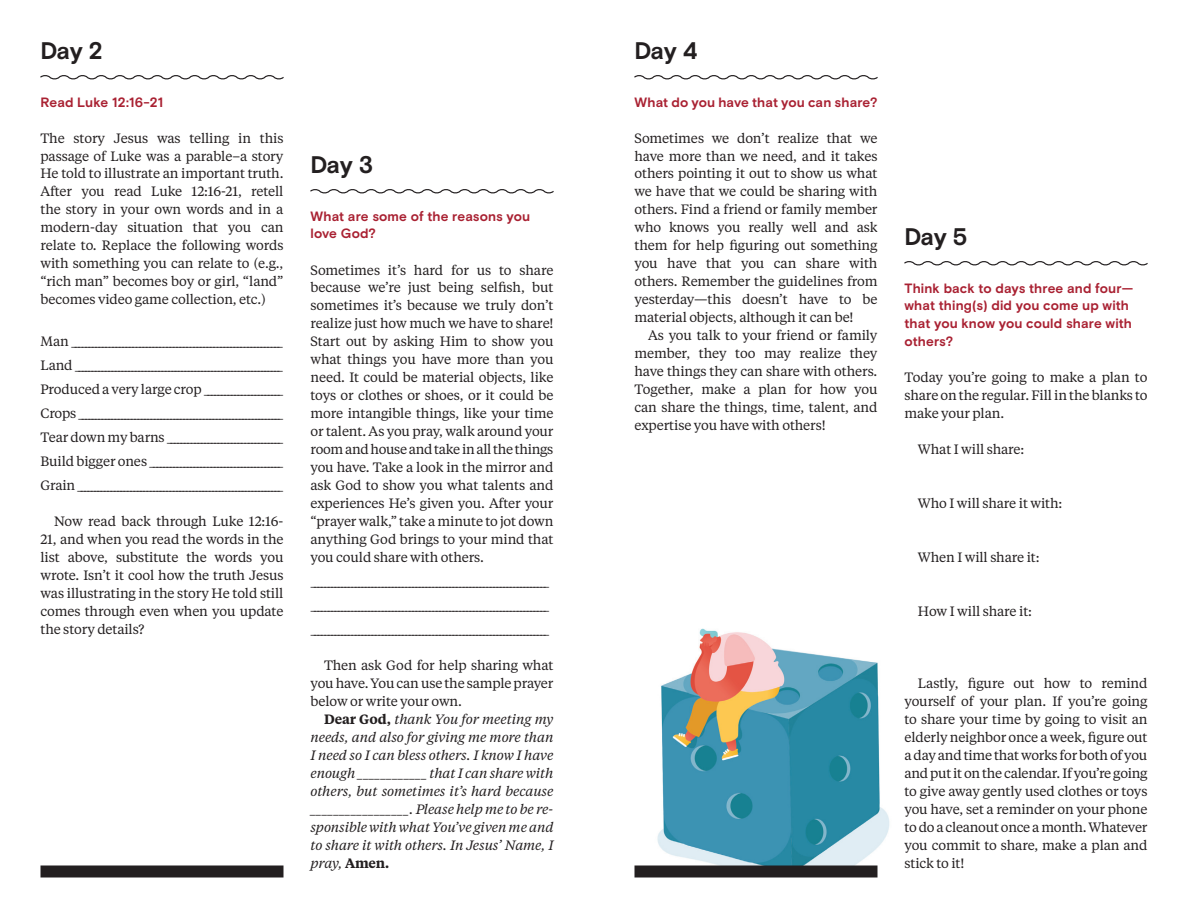
<style>
.page{position:relative;width:1188px;height:918px;background:#fff}
.page>*{position:absolute;margin:0;border:0;box-sizing:border-box;transform-origin:0 0}
.t1{font:700 24px "Basis Grotesque";letter-spacing:-.03em;color:#231f20}
.t2{font:13.5px/18px "Tiempos Text";letter-spacing:-.01em;color:#231f20;text-align:justify}
.t3{font:italic 13.5px/18px "Tiempos Text";letter-spacing:-.01em;color:#231f20;text-align:justify}
.t4{font:700 13.5px/18px "Basis Grotesque";letter-spacing:.01em;color:#a92132}
.s1{font-weight:600;font-style:normal}
</style>
<div class="page">
<img style="left:634px;top:628px;width:256px;height:238px">
<svg style="left:40px;top:75px;width:244px;height:5px"></svg>
<svg style="left:634px;top:75px;width:244px;height:5px"></svg>
<svg style="left:310px;top:189px;width:244px;height:5px"></svg>
<svg style="left:904px;top:261px;width:244px;height:5px"></svg>
<div style="left:634px;top:866px;width:244px;height:12px;background:#231f20"></div>
<div style="left:40px;top:866px;width:244px;height:12px;background:#231f20"></div>
<h1 class="t1" style="left:40px;top:36px;width:64px">Day 2</h1>
<p class="t4" style="left:40px;top:93px;width:124px">Read Luke 12:16-21</p>
<p class="t2" style="left:40px;top:128px;width:245px">The story Jesus was telling in this passage of Luke was a parable–a story He told to illustrate an important truth.<br>After you read Luke 12:16-21, retell the story in your own words and in a modern-day situation that you can relate to. Replace the following words with something you can relate to (e.g., “rich man” becomes boy or girl, “land” becomes video game collection, etc.)</p>
<p class="t2" style="left:40px;top:329px;width:244px;line-height:24px">M a n ______________________________________________________________ L a n d ______________________________________________________________ P r o d u c e d a v e r y l a r g e c r o p _______________________ C r o p s ______________________________________________________________ Te a r d o w n m y b a r n s __________________________________ B u i l d b i g g e r o n e s _______________________________________ G r a i n ______________________________________________________________</p>
<p class="t2" style="left:40px;top:512px;width:245px;text-indent:14px">Now read back through Luke 12:16- 21, and when you read the words in the list above, substitute the words you wrote. Isn’t it cool how the truth Jesus was illustrating in the story He told still comes through even when you update the story details?</p>
<h1 class="t1" style="left:310px;top:150px;width:64px">Day 3</h1>
<p class="t4" style="left:310px;top:207px;width:221px">What are some of the reasons you love God?</p>
<p class="t2" style="left:310px;top:260px;width:245px">Sometimes it’s hard for us to share because we’re just being selfish, but sometimes it’s because we truly don’t realize just how much we have to share!<br>Start out by asking Him to show you what things you have more than you need. It could be material objects, like toys or clothes or shoes, or it could be more intangible things, like your time or talent. As you pray, walk around your room and house and take in all the things you have. Take a look in the mirror and ask God to show you what talents and experiences He’s given you. After your “prayer walk,” take a minute to jot down anything God brings to your mind that you could share with others.</p>
<p class="t2" style="left:310px;top:569px;width:240px;line-height:24px">______________________________________________________________________ ______________________________________________________________________ ______________________________________________________________________</p>
<p class="t2" style="left:310px;top:656px;width:245px;text-indent:14px">Then ask God for help sharing what you have. You can use the sample prayer below or write your own.</p>
<p class="t3" style="left:310px;top:710px;width:245px;text-indent:14px"><span class="s1">Dear God,</span> thank You for meeting my needs, and also for giving me more than I need so I can bless others. I know I have enough ____________ that I can share with others, but sometimes it’s hard because _________________. Please help me to be re&shy;sponsible with what You’ve given me and to share it with others. In Jesus’ Name, I pray, <span class="s1">Amen.</span></p>
<h1 class="t1" style="left:634px;top:36px;width:64px">Day 4</h1>
<p class="t4" style="left:634px;top:93px;width:245px">What do you have that you can share?</p>
<p class="t2" style="left:634px;top:128px;width:245px">Sometimes we don’t realize that we have more than we need, and it takes others pointing it out to show us what we have that we could be sharing with others. Find a friend or family member who knows you really well and ask them for help figuring out something you have that you can share with others. Remember the guidelines from yesterday—this doesn’t have to be material objects, although it can be!</p>
<p class="t2" style="left:634px;top:326px;width:245px;text-indent:14px">As you talk to your friend or family member, they too may realize they have things they can share with others.<br>Together, make a plan for how you can share the things, time, talent, and expertise you have with others!</p>
<h1 class="t1" style="left:904px;top:222px;width:64px">Day 5</h1>
<p class="t4" style="left:904px;top:279px;width:230px">Think back to days three and four— what thing(s) did you come up with that you know you could share with others?</p>
<p class="t2" style="left:904px;top:368px;width:245px">Today you’re going to make a plan to share on the regular. Fill in the blanks to make your plan.</p>
<p class="t2" style="left:918px;top:440px;width:108px">What I will share:</p>
<p class="t2" style="left:918px;top:494px;width:146px">Who I will share it with:</p>
<p class="t2" style="left:918px;top:548px;width:123px">When I will share it:</p>
<p class="t2" style="left:918px;top:602px;width:116px">How I will share it:</p>
<p class="t2" style="left:904px;top:674px;width:245px;text-indent:14px">Lastly, figure out how to remind yourself of your plan. If you’re going to share your time by going to visit an elderly neighbor once a week, figure out a day and time that works for both of you and put it on the calendar. If you’re going to give away gently used clothes or toys you have, set a reminder on your phone to do a cleanout once a month. Whatever you commit to share, make a plan and stick to it!</p>
</div>
